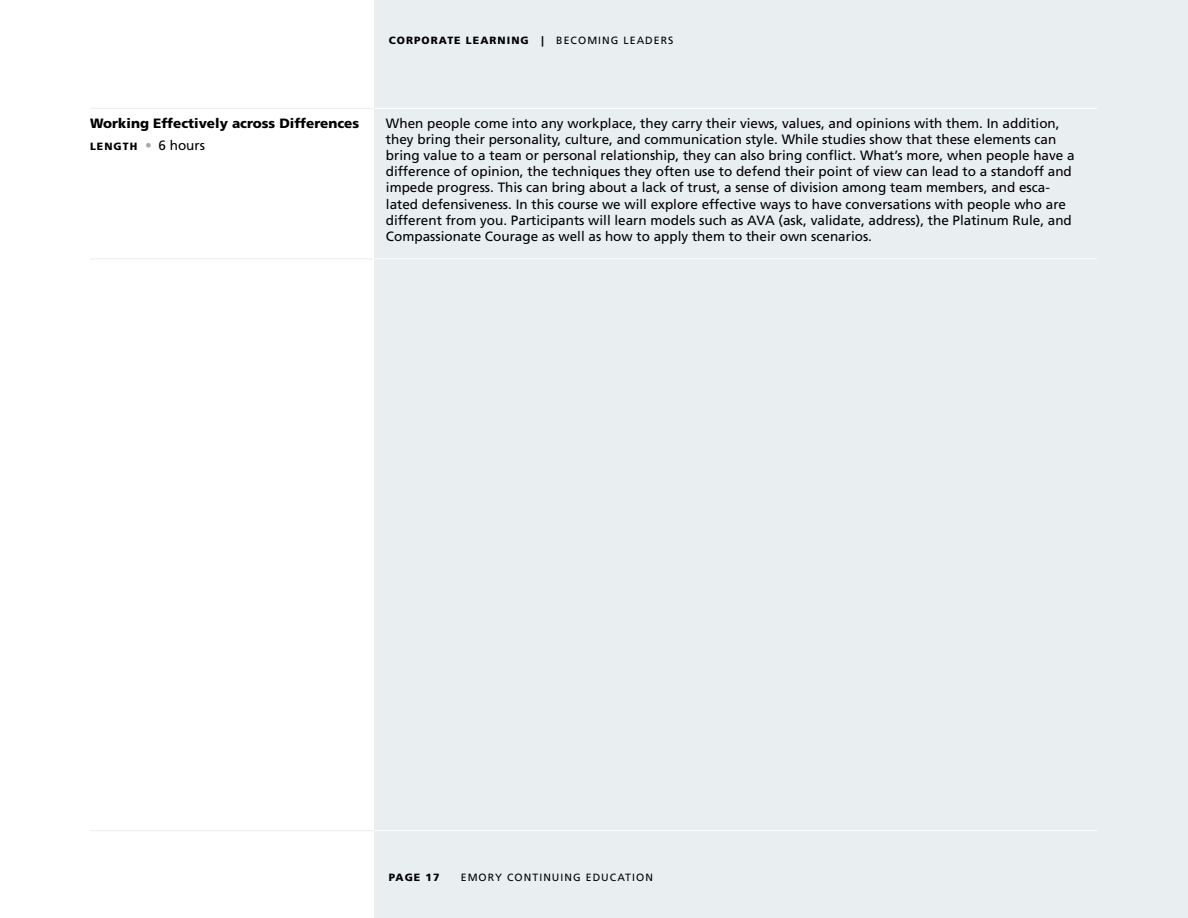
<style>
.page{position:relative;width:1188px;height:918px;background:#fff}
.page>*{position:absolute;margin:0;border:0;box-sizing:border-box;transform-origin:0 0}
.t1{font:13.5px/16.2px "Frutiger LT Std";color:#000}
.t2{font:900 13.5px "Frutiger LT Std";color:#000}
.t3{font:900 10.5px "Frutiger LT Std";letter-spacing:.1em;color:#000}
.t4{font:10.5px "Frutiger LT Std";letter-spacing:.1em;color:#000}
.s1{font-weight:400}
.s2{font-weight:300;font-size:13.5px;color:#a7a9ac}
.s3{font-weight:400;font-size:13.5px}
</style>
<div class="page">
<div style="left:374px;top:0;width:814px;height:918px;background:#e9eef1"></div>
<hr style="left:386px;top:108px;width:711px;height:1px;background:#fff">
<hr style="left:386px;top:259px;width:711px;height:1px;background:#fff">
<hr style="left:386px;top:830px;width:711px;height:1px;background:#fff">
<hr style="left:90px;top:108px;width:284px;height:1px;background:#e9eef1">
<hr style="left:90px;top:259px;width:284px;height:1px;background:#e9eef1">
<hr style="left:90px;top:830px;width:284px;height:1px;background:#e9eef1">
<svg style="left:374px;top:108px;width:12px;height:1px"></svg>
<svg style="left:374px;top:830px;width:12px;height:1px"></svg>
<p class="t3" style="left:389px;top:34px;width:286px">CORPORATE LEARNING | <span class="s1">BECOMING LEADERS</span></p>
<p class="t2" style="left:90px;top:115px;width:271px">Working Effectively across Differences</p>
<p class="t3" style="left:90px;top:140px;width:117px">LENGTH <span class="s2">•</span> <span class="s3">6 hours</span></p>
<p class="t1" style="left:386px;top:115px;width:690px">When people come into any workplace, they carry their views, values, and opinions with them. In addition, they bring their personality, culture, and communication style. While studies show that these elements can bring value to a team or personal relationship, they can also bring conflict. What’s more, when people have a difference of opinion, the techniques they often use to defend their point of view can lead to a standoff and impede progress. This can bring about a lack of trust, a sense of division among team members, and esca&shy;lated defensiveness. In this course we will explore effective ways to have conversations with people who are different from you. Participants will learn models such as AVA (ask, validate, address), the Platinum Rule, and Compassionate Courage as well as how to apply them to their own scenarios.</p>
<p class="t3" style="left:389px;top:871px;width:52px">PAGE 17</p>
<p class="t4" style="left:461px;top:871px;width:194px">EMORY CONTINUING EDUCATION</p>
</div>
